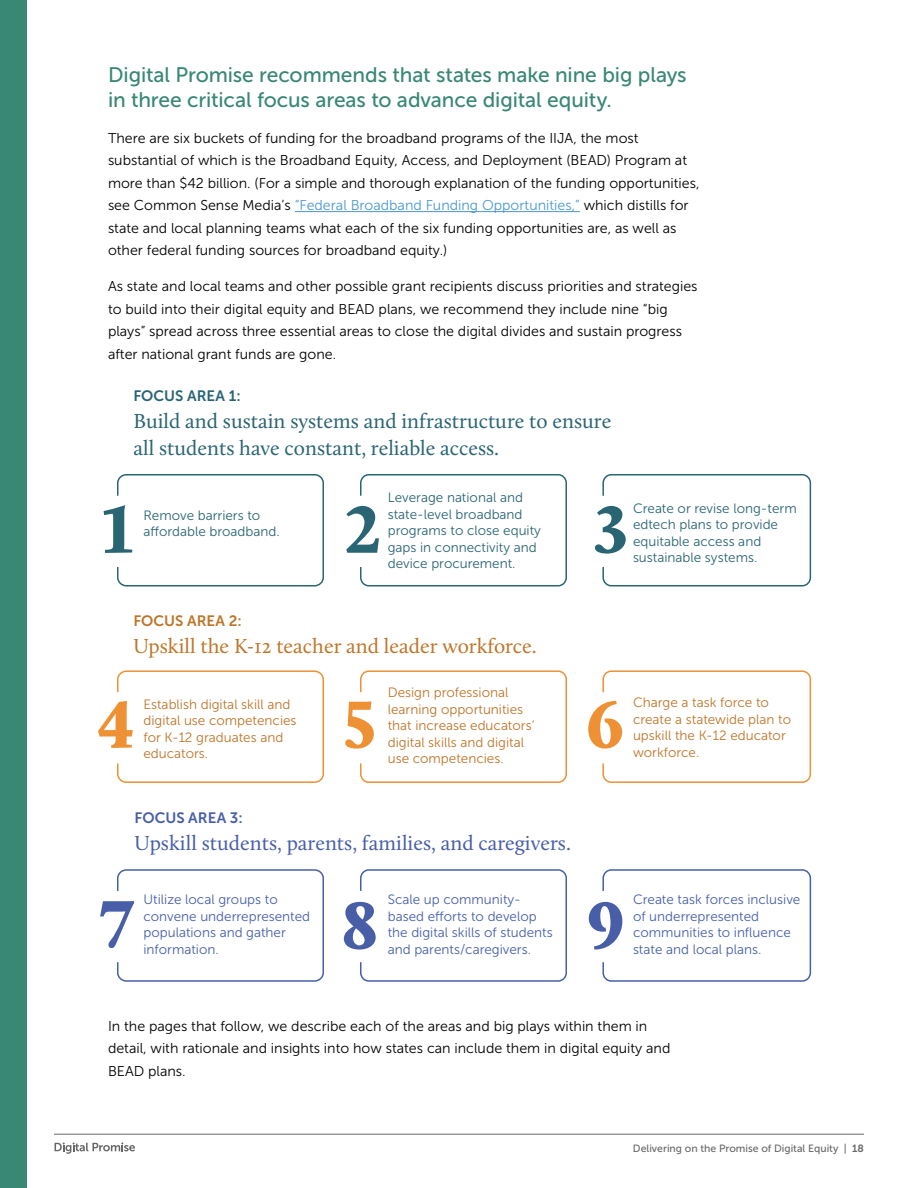
<style>
.page{position:relative;width:918px;height:1188px;background:#fff}
.page>*{position:absolute;margin:0;border:0;box-sizing:border-box;transform-origin:0 0}
.Bold_Callout{font:900 69px "Calluna";color:#2a6573}
.Bold_Callout-2{font:900 69px "Calluna";color:#ee9134}
.Bold_Callout-3{font:900 69px "Calluna";color:#485fa8}
.H3{font:21px/25.5px "Museo Sans 500";letter-spacing:-.005em;color:#398775}
.Bold_Callout_2{font:21px/27px "Calluna";color:#2a6573}
.Bold_Callout_2-2{font:21px "Calluna";color:#485fa8}
.Bold_Callout_2-3{font:21px "Calluna";color:#be762a}
.H4_-_Bold{font:15px "Museo Sans 700";color:#2a6573}
.H4_-_Bold-2{font:15px "Museo Sans 700";color:#be762a}
.H4_-_Bold-3{font:15px "Museo Sans 700";color:#485fa8}
.t1{font:14.25px/22.5px "Museo Sans 300";color:#000}
.Table_para{font:13.5px/16.5px "Museo Sans 300";color:#be762a}
.Table_para-2{font:13.5px/16.5px "Museo Sans 300";color:#485fa8}
.Table_para-3{font:13.5px/16.5px "Museo Sans 300";color:#2a6573}
.t2{font:10.5px "Museo Sans 500";color:#676767}
.s1{color:#4a98d0}
.s2{font-family:"Museo Sans 700"}
</style>
<div class="page">
<div style="left:0;top:0;width:27px;height:1188px;background:#398775"></div>
<hr style="left:54px;top:1134px;width:810px;height:1px;background:#676767">
<svg style="left:55px;top:1142px;width:80px;height:12px"></svg>
<hr style="left:295px;top:211px;width:285px;height:1px;background:#4a98d0">
<div style="left:117px;top:474px;width:207px;height:113px;border:2px solid #2a6573;border-radius:8px"></div>
<div style="left:117px;top:670px;width:207px;height:113px;border:2px solid #ee9134;border-radius:8px"></div>
<div style="left:117px;top:869px;width:207px;height:113px;border:2px solid #485fa8;border-radius:8px"></div>
<div style="left:360px;top:474px;width:207px;height:113px;border:2px solid #2a6573;border-radius:8px"></div>
<div style="left:360px;top:670px;width:207px;height:113px;border:2px solid #ee9134;border-radius:8px"></div>
<div style="left:360px;top:869px;width:207px;height:113px;border:2px solid #485fa8;border-radius:8px"></div>
<div style="left:602px;top:474px;width:209px;height:113px;border:2px solid #2a6573;border-radius:8px"></div>
<div style="left:602px;top:670px;width:209px;height:113px;border:2px solid #ee9134;border-radius:8px"></div>
<div style="left:602px;top:869px;width:209px;height:113px;border:2px solid #485fa8;border-radius:8px"></div>
<h2 class="H3" style="left:108px;top:62px;width:580px">Digital Promise recommends that states make nine big plays in three critical focus areas to advance digital equity.</h2>
<p class="t1" style="left:108px;top:127px;width:593px">There are six buckets of funding for the broadband programs of the IIJA, the most substantial of which is the Broadband Equity, Access, and Deployment (BEAD) Program at more than $42 billion. (For a simple and thorough explanation of the funding opportunities, see Common Sense Media’s <span class="s1">“Federal Broadband Funding Opportunities,”</span> which distills for state and local planning teams what each of the six funding opportunities are, as well as other federal funding sources for broadband equity.)</p>
<p class="t1" style="left:108px;top:275px;width:591px">As state and local teams and other possible grant recipients discuss priorities and strategies to build into their digital equity and BEAD plans, we recommend they include nine “big plays” spread across three essential areas to close the digital divides and sustain progress after national grant funds are gone.</p>
<p class="H4_-_Bold" style="left:134px;top:388px;width:109px">FOCUS AREA 1:</p>
<p class="Bold_Callout_2" style="left:134px;top:408px;width:479px">Build and sustain systems and infrastructure to ensure all students have constant, reliable access.</p>
<p class="Bold_Callout" style="left:102px;top:486px;width:32px">1</p>
<p class="Table_para-3" style="left:143px;top:507px;width:138px">Remove barriers to affordable broadband.</p>
<p class="Bold_Callout" style="left:345px;top:486px;width:38px">2</p>
<p class="Table_para-3" style="left:388px;top:489px;width:155px">Leverage national and state-level broadband programs to close equity gaps in connectivity and device procurement.</p>
<p class="Table_para-3" style="left:633px;top:500px;width:165px">Create or revise long-term edtech plans to provide equitable access and sustainable systems.</p>
<p class="Bold_Callout" style="left:594px;top:486px;width:36px">3</p>
<p class="H4_-_Bold-2" style="left:134px;top:613px;width:110px">FOCUS AREA 2:</p>
<p class="Bold_Callout_2-3" style="left:134px;top:634px;width:405px">Upskill the K-12 teacher and leader workforce.</p>
<p class="Bold_Callout-2" style="left:98px;top:681px;width:39px">4</p>
<p class="Table_para" style="left:143px;top:696px;width:155px">Establish digital skill and digital use competencies for K-12 graduates and educators.</p>
<p class="Table_para" style="left:388px;top:684px;width:148px">Design professional learning opportunities that increase educators’ digital skills and digital use competencies.</p>
<p class="Table_para" style="left:633px;top:694px;width:160px">Charge a task force to create a statewide plan to upskill the K-12 educator workforce.</p>
<p class="Bold_Callout-2" style="left:585px;top:681px;width:40px">6</p>
<p class="Bold_Callout-2" style="left:343px;top:681px;width:34px">5</p>
<p class="H4_-_Bold-3" style="left:135px;top:809px;width:110px">FOCUS AREA 3:</p>
<p class="Bold_Callout_2-2" style="left:135px;top:830px;width:438px">Upskill students, parents, families, and caregivers.</p>
<p class="Bold_Callout-3" style="left:99px;top:881px;width:36px">7</p>
<p class="Table_para-2" style="left:143px;top:891px;width:168px">Utilize local groups to convene underrepresented populations and gather information.</p>
<p class="Table_para-2" style="left:388px;top:891px;width:167px">Scale up community&shy;based efforts to develop the digital skills of students and parents/caregivers.</p>
<p class="Table_para-2" style="left:633px;top:891px;width:169px">Create task forces inclusive of underrepresented communities to influence state and local plans.</p>
<p class="Bold_Callout-3" style="left:341px;top:882px;width:39px">8</p>
<p class="Bold_Callout-3" style="left:587px;top:882px;width:39px">9</p>
<p class="t1" style="left:108px;top:1015px;width:564px">In the pages that follow, we describe each of the areas and big plays within them in detail, with rationale and insights into how states can include them in digital equity and<br>BEAD plans.</p>
<p class="t2" style="left:633px;top:1142px;width:233px">Delivering on the Promise of Digital Equity | <span class="s2">18</span></p>
</div>
